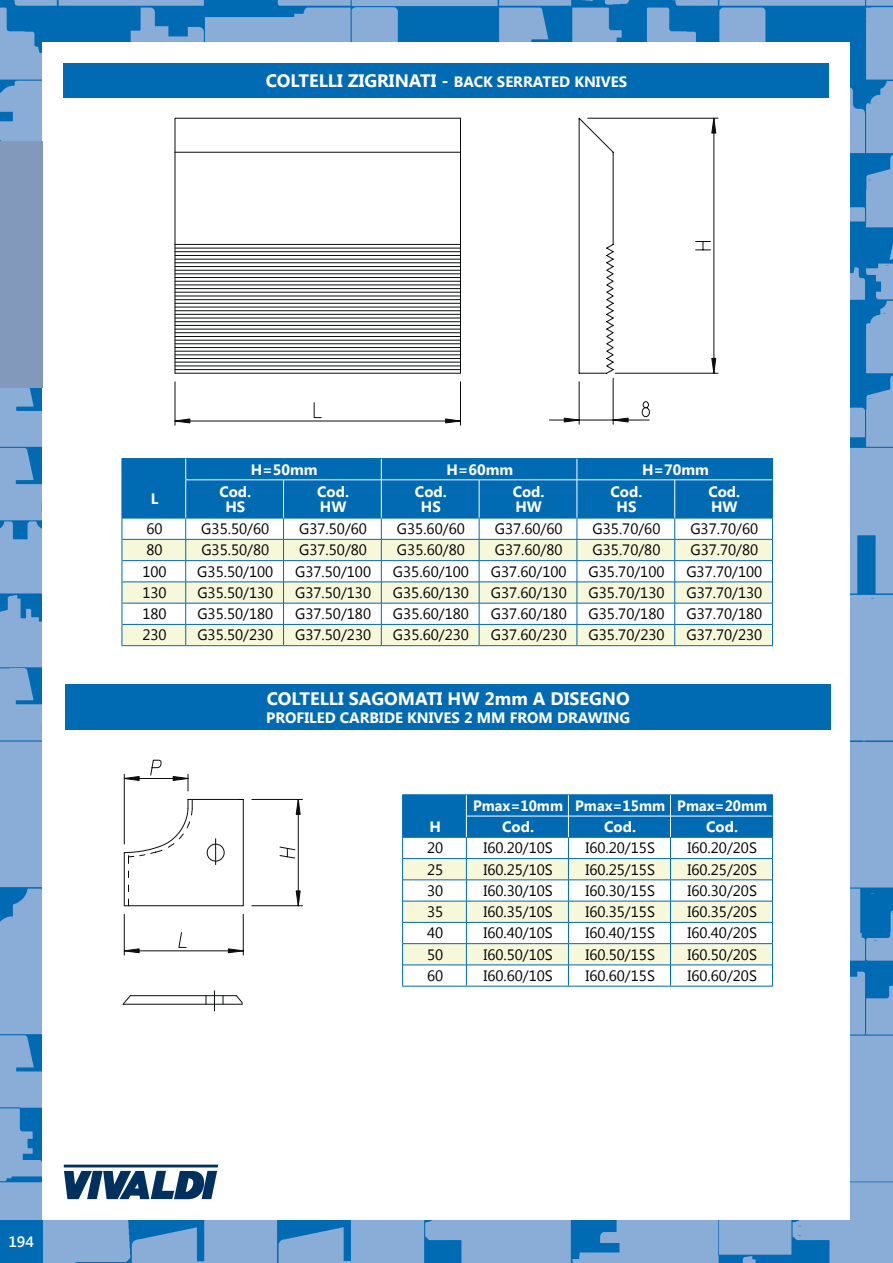
<style>
.page{position:relative;width:893px;height:1263px;background:#fff}
.page>*{position:absolute;margin:0;border:0;box-sizing:border-box;transform-origin:0 0}
.t1{font:700 18px "Segoe UI";color:#fff}
.t2{font:15px "Segoe UI";color:#000}
.t3{font:700 15px/15px "Segoe UI";color:#fff;text-align:center}
.t4{font:700 15px "Segoe UI";color:#fff;scale:.95 1}
.t5{font:600 15px "Segoe UI";color:#fff}
.s1{font-size:15px}
</style>
<div class="page">
<img style="left:0;top:0;width:893px;height:1263px">
<div style="left:43px;top:43px;width:807px;height:1177px;background:#fff"></div>
<div style="left:0;top:1220px;width:43px;height:43px;background:#006ab2"></div>
<svg style="left:64px;top:1164px;width:154px;height:35px"></svg>
<svg style="left:174px;top:117px;width:441px;height:257px"></svg>
<hr style="left:713px;top:118px;width:1px;height:255px;background:#0b0d0d">
<hr style="left:615px;top:373px;width:103px;height:1px;background:#0b0d0d">
<hr style="left:588px;top:118px;width:130px;height:1px;background:#0b0d0d">
<svg style="left:712px;top:358px;width:4px;height:15px"></svg>
<svg style="left:712px;top:118px;width:4px;height:15px"></svg>
<svg style="left:696px;top:241px;width:14px;height:9px"></svg>
<hr style="left:613px;top:378px;width:1px;height:46px;background:#0b0d0d">
<svg style="left:174px;top:381px;width:476px;height:45px"></svg>
<div style="left:64px;top:64px;width:765px;height:34px;background:#006ab2"></div>
<hr style="left:122px;top:458px;width:64px;height:1px;background:#006ab2">
<hr style="left:186px;top:458px;width:98px;height:1px;background:#006ab2">
<hr style="left:284px;top:458px;width:97px;height:1px;background:#006ab2">
<hr style="left:381px;top:458px;width:98px;height:1px;background:#006ab2">
<hr style="left:479px;top:458px;width:98px;height:1px;background:#006ab2">
<hr style="left:577px;top:458px;width:98px;height:1px;background:#006ab2">
<hr style="left:675px;top:458px;width:98px;height:1px;background:#006ab2">
<hr style="left:122px;top:645px;width:64px;height:1px;background:#006ab2">
<hr style="left:186px;top:645px;width:98px;height:1px;background:#006ab2">
<hr style="left:284px;top:645px;width:97px;height:1px;background:#006ab2">
<hr style="left:381px;top:645px;width:98px;height:1px;background:#006ab2">
<hr style="left:479px;top:645px;width:98px;height:1px;background:#006ab2">
<hr style="left:577px;top:645px;width:98px;height:1px;background:#006ab2">
<hr style="left:675px;top:645px;width:98px;height:1px;background:#006ab2">
<svg style="left:122px;top:459px;width:651px;height:186px"></svg>
<svg style="left:123px;top:759px;width:180px;height:252px"></svg>
<div style="left:66px;top:684px;width:765px;height:46px;background:#006ab2"></div>
<hr style="left:402px;top:794px;width:64px;height:1px;background:#006ab2">
<hr style="left:466px;top:794px;width:102px;height:1px;background:#006ab2">
<hr style="left:568px;top:794px;width:102px;height:1px;background:#006ab2">
<hr style="left:670px;top:794px;width:103px;height:1px;background:#006ab2">
<hr style="left:402px;top:986px;width:64px;height:1px;background:#006ab2">
<hr style="left:466px;top:986px;width:102px;height:1px;background:#006ab2">
<hr style="left:568px;top:986px;width:102px;height:1px;background:#006ab2">
<hr style="left:670px;top:986px;width:103px;height:1px;background:#006ab2">
<svg style="left:402px;top:795px;width:371px;height:191px"></svg>
<div style="left:0;top:141px;width:43px;height:247px;background:#8299bc"></div>
<p class="t1" style="left:266px;top:68px;width:363px">COLTELLI ZIGRINATI - <span class="s1">BACK SERRATED KNIVES</span></p>
<p class="t5" style="left:8px;top:1231px;width:27px">194</p>
<p class="t3" style="left:251px;top:461px;width:68px">H=50mm</p>
<p class="t3" style="left:446px;top:461px;width:68px">H=60mm</p>
<p class="t3" style="left:642px;top:461px;width:68px">H=70mm</p>
<p class="t3" style="left:151px;top:491px;width:9px">L</p>
<p class="t3" style="left:219px;top:483px;width:33px">Cod.<br>HS</p>
<p class="t3" style="left:317px;top:483px;width:33px;text-align:left">Cod.<br>HW</p>
<p class="t3" style="left:415px;top:483px;width:33px">Cod.<br>HS</p>
<p class="t3" style="left:513px;top:483px;width:33px;text-align:left">Cod.<br>HW</p>
<p class="t3" style="left:611px;top:483px;width:33px">Cod.<br>HS</p>
<p class="t3" style="left:708px;top:483px;width:33px;text-align:left">Cod.<br>HW</p>
<p class="t2" style="left:146px;top:518px;width:18px">60</p>
<p class="t2" style="left:201px;top:518px;width:69px">G35.50/60</p>
<p class="t2" style="left:299px;top:518px;width:69px">G37.50/60</p>
<p class="t2" style="left:397px;top:518px;width:69px">G35.60/60</p>
<p class="t2" style="left:495px;top:518px;width:69px">G37.60/60</p>
<p class="t2" style="left:593px;top:518px;width:69px">G35.70/60</p>
<p class="t2" style="left:690px;top:518px;width:69px">G37.70/60</p>
<p class="t2" style="left:146px;top:540px;width:18px">80</p>
<p class="t2" style="left:201px;top:540px;width:69px">G35.50/80</p>
<p class="t2" style="left:299px;top:540px;width:69px">G37.50/80</p>
<p class="t2" style="left:397px;top:540px;width:69px">G35.60/80</p>
<p class="t2" style="left:495px;top:540px;width:69px">G37.60/80</p>
<p class="t2" style="left:593px;top:540px;width:69px">G35.70/80</p>
<p class="t2" style="left:690px;top:540px;width:69px">G37.70/80</p>
<p class="t2" style="left:142px;top:561px;width:26px">100</p>
<p class="t2" style="left:197px;top:561px;width:77px">G35.50/100</p>
<p class="t2" style="left:295px;top:561px;width:77px">G37.50/100</p>
<p class="t2" style="left:393px;top:561px;width:77px">G35.60/100</p>
<p class="t2" style="left:491px;top:561px;width:77px">G37.60/100</p>
<p class="t2" style="left:589px;top:561px;width:77px">G35.70/100</p>
<p class="t2" style="left:686px;top:561px;width:77px">G37.70/100</p>
<p class="t2" style="left:142px;top:582px;width:26px">130</p>
<p class="t2" style="left:197px;top:582px;width:77px">G35.50/130</p>
<p class="t2" style="left:295px;top:582px;width:77px">G37.50/130</p>
<p class="t2" style="left:393px;top:582px;width:77px">G35.60/130</p>
<p class="t2" style="left:491px;top:582px;width:77px">G37.60/130</p>
<p class="t2" style="left:589px;top:582px;width:77px">G35.70/130</p>
<p class="t2" style="left:686px;top:582px;width:77px">G37.70/130</p>
<p class="t2" style="left:142px;top:603px;width:26px">180</p>
<p class="t2" style="left:197px;top:603px;width:77px">G35.50/180</p>
<p class="t2" style="left:295px;top:603px;width:77px">G37.50/180</p>
<p class="t2" style="left:393px;top:603px;width:77px">G35.60/180</p>
<p class="t2" style="left:491px;top:603px;width:77px">G37.60/180</p>
<p class="t2" style="left:589px;top:603px;width:77px">G35.70/180</p>
<p class="t2" style="left:686px;top:603px;width:77px">G37.70/180</p>
<p class="t2" style="left:142px;top:625px;width:26px">230</p>
<p class="t2" style="left:197px;top:625px;width:77px">G35.50/230</p>
<p class="t2" style="left:295px;top:625px;width:77px">G37.50/230</p>
<p class="t2" style="left:393px;top:625px;width:77px">G35.60/230</p>
<p class="t2" style="left:491px;top:625px;width:77px">G37.60/230</p>
<p class="t2" style="left:589px;top:625px;width:77px">G35.70/230</p>
<p class="t2" style="left:686px;top:625px;width:77px">G37.70/230</p>
<p class="t1" style="left:267px;top:685px;width:364px">COLTELLI SAGOMATI HW 2mm A DISEGNO</p>
<p class="t3" style="left:266px;top:709px;width:365px">PROFILED CARBIDE KNIVES 2 MM FROM DRAWING</p>
<p class="t4" style="left:473px;top:795px;width:311px">Pmax=10mm Pmax=15mm Pmax=20mm</p>
<p class="t3" style="left:429px;top:818px;width:13px">H</p>
<p class="t3" style="left:502px;top:818px;width:33px">Cod.</p>
<p class="t3" style="left:604px;top:818px;width:33px">Cod.</p>
<p class="t3" style="left:706px;top:818px;width:33px">Cod.</p>
<p class="t2" style="left:427px;top:838px;width:18px">20</p>
<p class="t2" style="left:483px;top:838px;width:71px">I60.20/10S</p>
<p class="t2" style="left:585px;top:838px;width:71px">I60.20/15S</p>
<p class="t2" style="left:687px;top:838px;width:71px">I60.20/20S</p>
<p class="t2" style="left:427px;top:859px;width:18px">25</p>
<p class="t2" style="left:483px;top:859px;width:71px">I60.25/10S</p>
<p class="t2" style="left:585px;top:859px;width:71px">I60.25/15S</p>
<p class="t2" style="left:687px;top:859px;width:71px">I60.25/20S</p>
<p class="t2" style="left:427px;top:880px;width:18px">30</p>
<p class="t2" style="left:483px;top:880px;width:71px">I60.30/10S</p>
<p class="t2" style="left:585px;top:880px;width:71px">I60.30/15S</p>
<p class="t2" style="left:687px;top:880px;width:71px">I60.30/20S</p>
<p class="t2" style="left:427px;top:901px;width:18px">35</p>
<p class="t2" style="left:483px;top:901px;width:71px">I60.35/10S</p>
<p class="t2" style="left:585px;top:901px;width:71px">I60.35/15S</p>
<p class="t2" style="left:687px;top:901px;width:71px">I60.35/20S</p>
<p class="t2" style="left:427px;top:923px;width:18px">40</p>
<p class="t2" style="left:483px;top:923px;width:71px">I60.40/10S</p>
<p class="t2" style="left:585px;top:923px;width:71px">I60.40/15S</p>
<p class="t2" style="left:687px;top:923px;width:71px">I60.40/20S</p>
<p class="t2" style="left:427px;top:944px;width:18px">50</p>
<p class="t2" style="left:483px;top:944px;width:71px">I60.50/10S</p>
<p class="t2" style="left:585px;top:944px;width:71px">I60.50/15S</p>
<p class="t2" style="left:687px;top:944px;width:71px">I60.50/20S</p>
<p class="t2" style="left:427px;top:965px;width:18px">60</p>
<p class="t2" style="left:483px;top:965px;width:71px">I60.60/10S</p>
<p class="t2" style="left:585px;top:965px;width:71px">I60.60/15S</p>
<p class="t2" style="left:687px;top:965px;width:71px">I60.60/20S</p>
</div>
